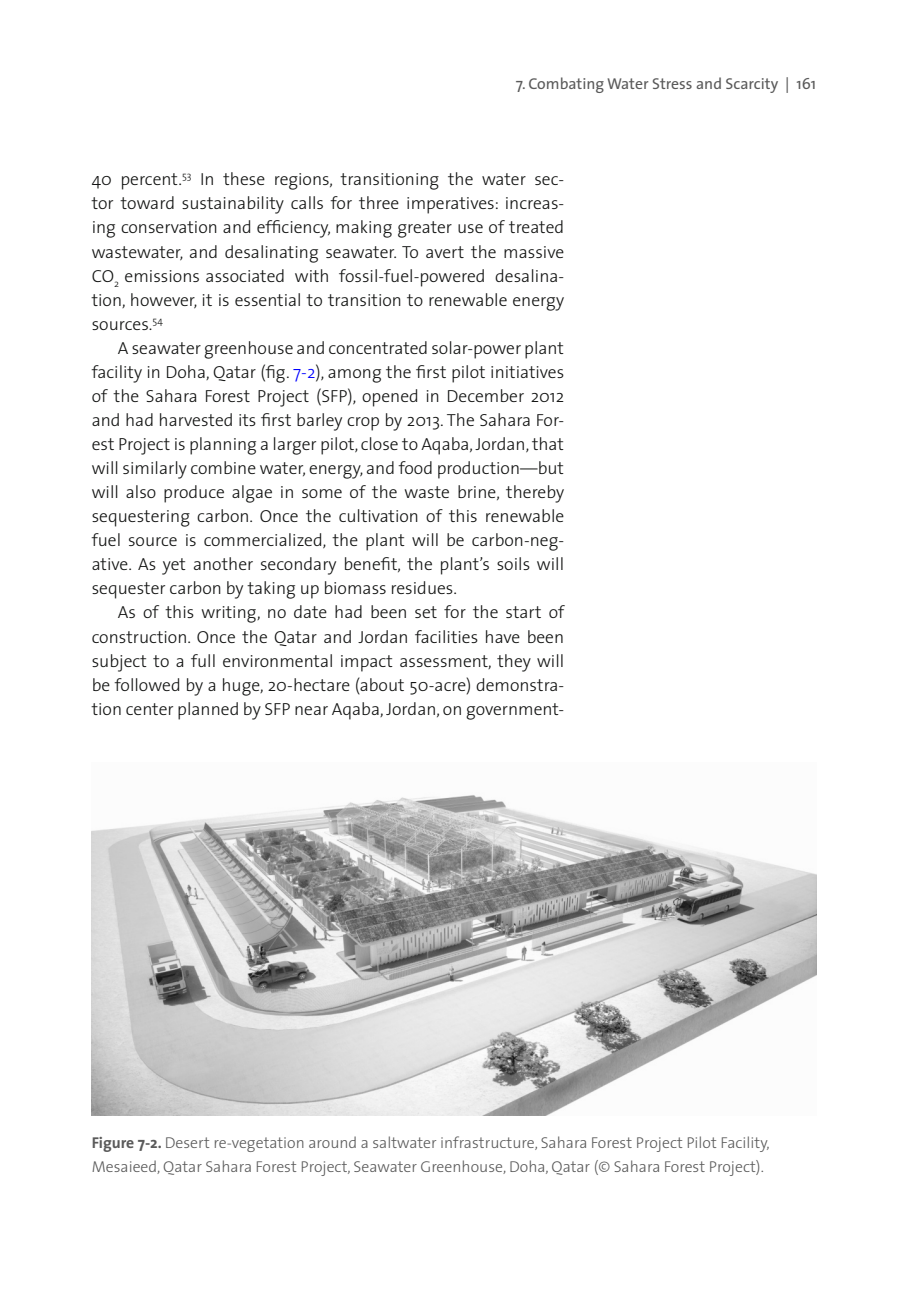
<style>
.page{position:relative;width:908px;height:1290px;background:#fff}
.page>*{position:absolute;margin:0;border:0;box-sizing:border-box;transform-origin:0 0}
.t1{font:300 17.5px/24.2px "The Sans";color:#131413;text-align:justify}
.t2{font:300 15.75px/24.2px "The Sans";color:#5a5a5a}
.t3{font:15.75px "The Sans";color:#5a5a5a}
.s1{color:#00f}
.s2{font-weight:700}
</style>
<div class="page">
<img style="left:92px;top:795px;width:724px;height:320px">
<p class="t3" style="left:516px;top:78px;width:302px">7. Combating Water Stress and Scarcity | 161</p>
<p class="t1" style="left:92px;top:169px;width:474px">40 percent.<sup>53</sup> In these regions, transitioning the water sec&shy;tor toward sustainability calls for three imperatives: increas&shy;ing conservation and efficiency, making greater use of treated wastewater, and desalinating seawater. To avert the massive CO<sub>2</sub> emissions associated with fossil-fuel-powered desalina&shy;tion, however, it is essential to transition to renewable energy sources.<sup>54</sup></p>
<p class="t1" style="left:92px;top:337px;width:474px;text-indent:26px">A seawater greenhouse and concentrated solar-power plant facility in Doha, Qatar (fig. <span class="s1">7-2</span>), among the first pilot initiatives of the Sahara Forest Project (SFP), opened in December 2012 and had harvested its first barley crop by 2013. The Sahara For&shy;est Project is planning a larger pilot, close to Aqaba, Jordan, that will similarly combine water, energy, and food production—but will also produce algae in some of the waste brine, thereby sequestering carbon. Once the cultivation of this renewable fuel source is commercialized, the plant will be carbon-neg&shy;ative. As yet another secondary benefit, the plant’s soils will sequester carbon by taking up biomass residues.</p>
<p class="t1" style="left:92px;top:602px;width:474px;text-indent:26px">As of this writing, no date had been set for the start of construction. Once the Qatar and Jordan facilities have been subject to a full environmental impact assessment, they will be followed by a huge, 20-hectare (about 50-acre) demonstra&shy;tion center planned by SFP near Aqaba, Jordan, on government-</p>
<p class="t2" style="left:92px;top:1132px;width:680px"><span class="s2">Figure 7-2.</span> Desert re-vegetation around a saltwater infrastructure, Sahara Forest Project Pilot Facility,<br>Mesaieed, Qatar Sahara Forest Project, Seawater Greenhouse, Doha, Qatar (© Sahara Forest Project).</p>
</div>
